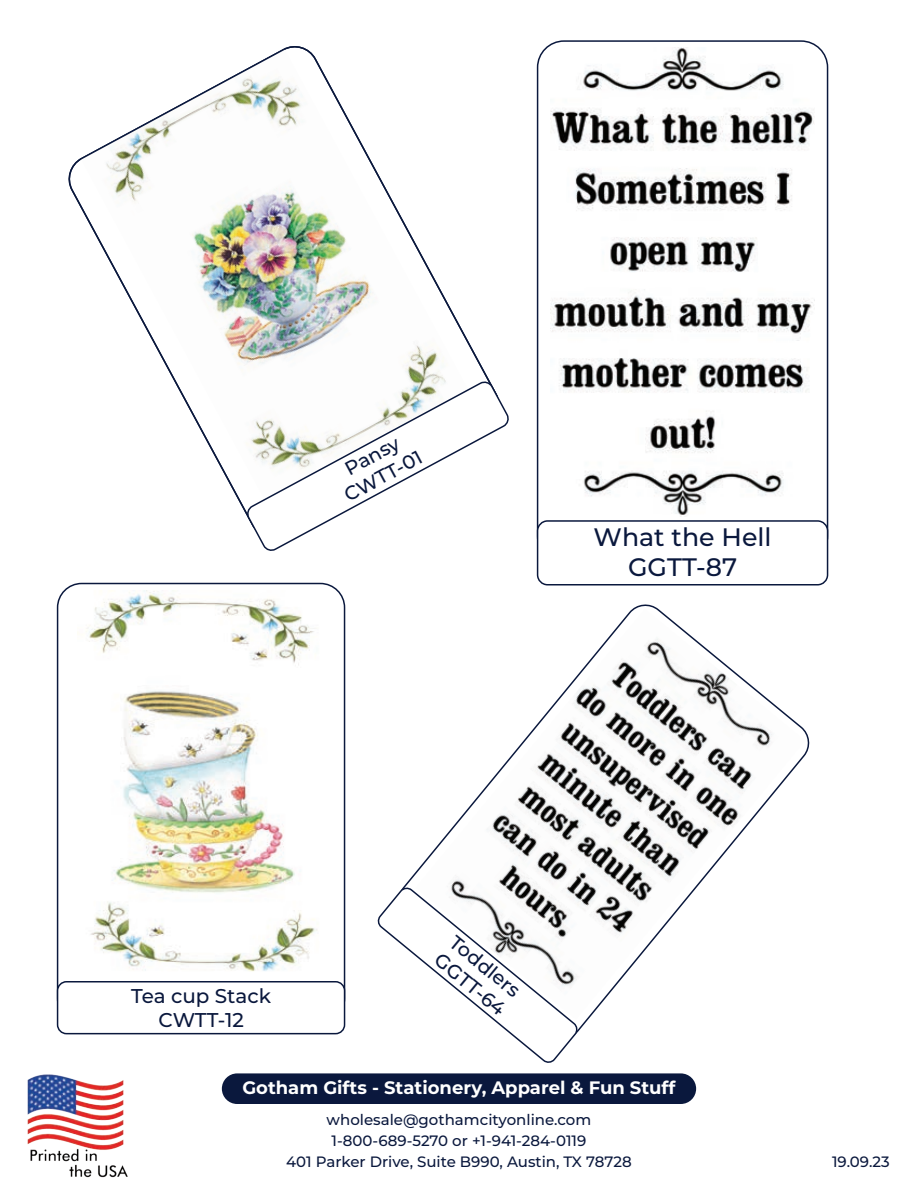
<style>
.page{position:relative;width:918px;height:1188px;background:#fff}
.page>*{position:absolute;margin:0;border:0;box-sizing:border-box;transform-origin:0 0}
.t1{font:500 25.2px/30.3px "Montserrat";color:#0a183d;text-align:center}
.t2{font:500 19.95px/23.9px "Montserrat";color:#0a183d;text-align:center}
.t3{font:500 19.5px/23.4px "Montserrat";color:#0a183d}
.t4{font:500 19.35px/23.2px "Montserrat";color:#0a183d;text-align:center}
.t5{font:700 18px "Montserrat";color:#fff}
.t6{font:500 15px/21px "Montserrat";color:#0a183d;text-align:center}
</style>
<div class="page">
<div style="left:222px;top:1073px;width:474px;height:31px;background:#0a183d;border-radius:15px"></div>
<img style="left:27px;top:1074px;width:101px;height:104px">
<div style="left:537px;top:520px;width:291px;height:66px;border:2px solid #0a183d;border-radius:10px"></div>
<img style="left:538px;top:41px;width:290px;height:522px">
<svg style="left:377px;top:894px;width:194px;height:169px"></svg>
<img style="left:397px;top:605px;width:413px;height:436px">
<svg style="left:68px;top:46px;width:421px;height:466px"></svg>
<svg style="left:245px;top:379px;width:264px;height:172px"></svg>
<div style="left:57px;top:981px;width:288px;height:53px;border:2px solid #0a183d;border-radius:9px"></div>
<img style="left:58px;top:584px;width:287px;height:438px">
<img style="left:416px;top:609px;width:389px;height:411px">
<img style="left:77px;top:591px;width:248px;height:384px">
<img style="left:551px;top:47px;width:264px;height:469px">
<p class="t4" style="left:329px;top:465px;width:87px;rotate:-28deg">Pansy<br>CWTT-01</p>
<h1 class="t1" style="left:594px;top:520px;width:179px">What the Hell<br>GGTT-87</h1>
<h2 class="t2" style="left:131px;top:983px;width:141px">Tea cup Stack<br>CWTT-12</h2>
<h3 class="t3" style="left:460px;top:929px;width:87px;rotate:39deg">Toddlers<br>GGTT-64</h3>
<p class="t5" style="left:242px;top:1074px;width:435px">Gotham Gifts - Stationery, Apparel &amp; Fun Stuff</p>
<p class="t6" style="left:286px;top:1109px;width:347px">wholesale@gothamcityonline.com<br>1-800-689-5270 or +1-941-284-0119<br>401 Parker Drive, Suite B990, Austin, TX 78728</p>
<p class="t6" style="left:832px;top:1151px;width:59px">19.09.23</p>
</div>
